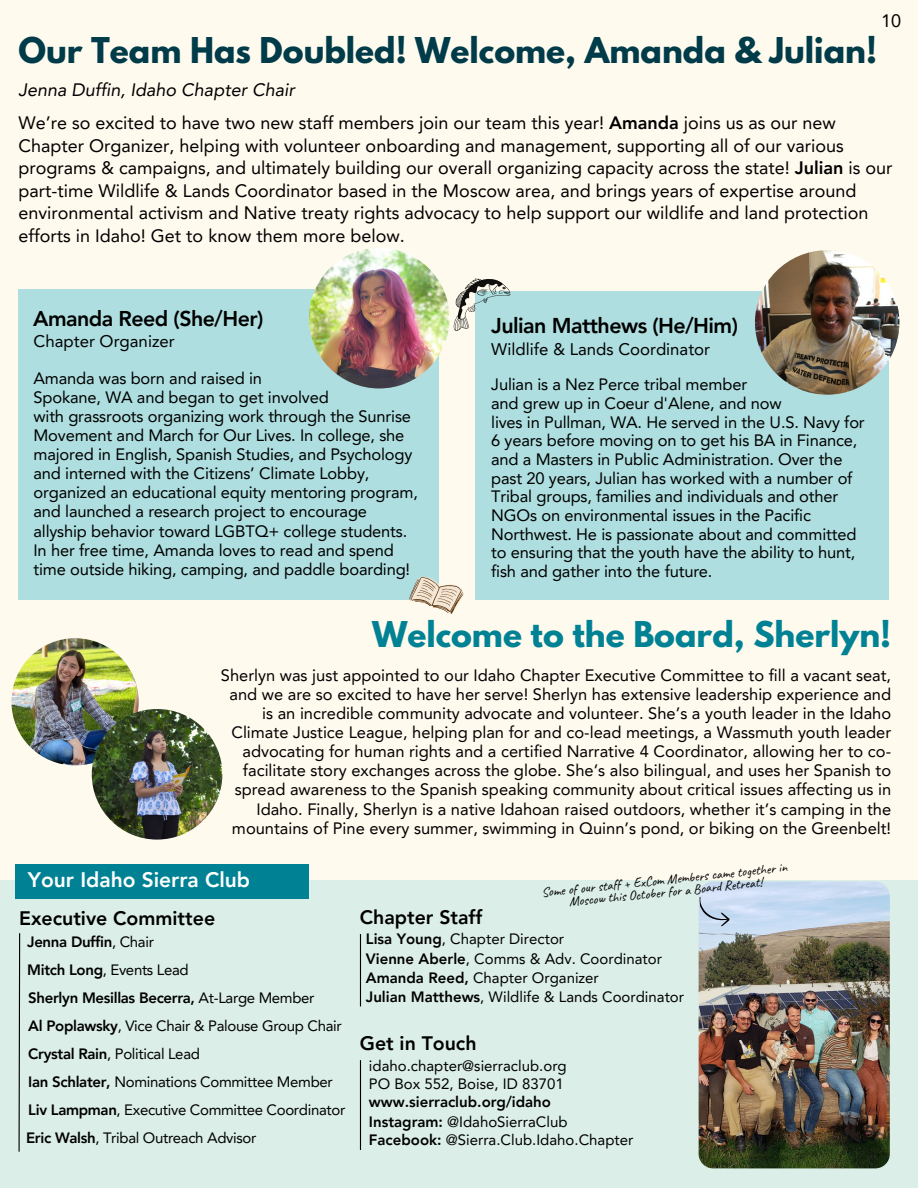
<style>
.page{position:relative;width:918px;height:1188px;background:#fffaee}
.page>*{position:absolute;margin:0;border:0;box-sizing:border-box;transform-origin:0 0}
.t1{font:700 31.5px "League Spartan";color:#003b4a}
.t2{font:700 31.5px "League Spartan";color:#008294}
.t3{font:800 21.45px "Avenir LT Pro";letter-spacing:-.025em;color:#000}
.t4{font:800 21px "Avenir LT Pro";color:#fff}
.t5{font:800 19.5px "Avenir LT Pro";color:#000}
.t6{font:18px/22.5px "Avenir LT Pro";color:#000}
.t7{font:italic 18px "Avenir LT Pro";color:#000}
.t8{font:16.8px "Avenir LT Pro";color:#000}
.t9{font:16.5px/19.2px "Avenir LT Pro";letter-spacing:-.01em;color:#000}
.t10{font:15px "Avenir LT Pro";color:#000}
.t11{font:15px "Avenir LT Pro";letter-spacing:-.02em;color:#000}
.t12{font:800 15px "Avenir LT Pro";letter-spacing:-.02em;color:#000}
.t13{font:800 15px "Avenir LT Pro";color:#000}
.t14{font:13.5px/12.3px "Caveat";color:#000;text-align:center}
.s1{font-weight:800}
.s2{font-weight:400}
</style>
<div class="page">
<div style="left:0;top:880px;width:918px;height:308px;background:#dbeee7"></div>
<div style="left:15px;top:865px;width:294px;height:34px;background:#008294"></div>
<div style="left:19px;top:289px;width:420px;height:311px;background:#aededf"></div>
<img style="left:309px;top:248px;width:141px;height:140px;border-radius:50%">
<div style="left:475px;top:291px;width:413px;height:309px;background:#aededf"></div>
<img style="left:755px;top:250px;width:144px;height:145px;border-radius:50%">
<img style="left:11px;top:638px;width:128px;height:127px;border-radius:50%">
<img style="left:92px;top:709px;width:130px;height:131px;border-radius:50%">
<svg style="left:18px;top:933px;width:3px;height:219px"></svg>
<hr style="left:360px;top:1060px;width:1px;height:90px;background:#000">
<hr style="left:360px;top:934px;width:1px;height:72px;background:#000">
<img style="left:699px;top:882px;width:191px;height:286px;border-radius:15px">
<svg style="left:700px;top:896px;width:30px;height:31px"></svg>
<svg style="left:437px;top:278px;width:74px;height:58px"></svg>
<svg style="left:409px;top:577px;width:55px;height:37px"></svg>
<p class="t6" style="left:881px;top:11px;width:22px">10</p>
<p class="t1" style="left:19px;top:34px;width:860px">Our Team Has Doubled! Welcome, Amanda &amp; Julian!</p>
<p class="t7" style="left:19px;top:83px;width:278px">Jenna Duffin, Idaho Chapter Chair</p>
<p class="t6" style="left:19px;top:113px;width:876px">We’re so excited to have two new staff members join our team this year! <span class="s1">Amanda</span> joins us as our new Chapter Organizer, helping with volunteer onboarding and management, supporting all of our various programs &amp; campaigns, and ultimately building our overall organizing capacity across the state! <span class="s1">Julian</span> is our part-time Wildlife &amp; Lands Coordinator based in the Moscow area, and brings years of expertise around environmental activism and Native treaty rights advocacy to help support our wildlife and land protection efforts in Idaho! Get to know them more below.</p>
<p class="t3" style="left:33px;top:309px;width:232px">Amanda Reed (She/Her)</p>
<p class="t8" style="left:34px;top:334px;width:143px">Chapter Organizer</p>
<p class="t9" style="left:34px;top:370px;width:230px">Amanda was born and raised in</p>
<p class="t9" style="left:34px;top:389px;width:297px">Spokane, WA and began to get involved</p>
<p class="t9" style="left:34px;top:408px;width:386px">with grassroots organizing work through the Sunrise Movement and March for Our Lives. In college, she majored in English, Spanish Studies, and Psychology and interned with the Citizens’ Climate Lobby, organized an educational equity mentoring program, and launched a research project to encourage allyship behavior toward LGBTQ+ college students.<br>In her free time, Amanda loves to read and spend time outside hiking, camping, and paddle boarding!</p>
<p class="t3" style="left:491px;top:316px;width:248px">Julian Matthews (He/Him)</p>
<p class="t8" style="left:491px;top:342px;width:220px">Wildlife &amp; Lands Coordinator</p>
<p class="t9" style="left:491px;top:376px;width:257px">Julian is a Nez Perce tribal member</p>
<p class="t9" style="left:491px;top:395px;width:292px">and grew up in Coeur d'Alene, and now</p>
<p class="t9" style="left:491px;top:414px;width:375px;line-height:18.6px">lives in Pullman, WA. He served in the U.S. Navy for 6 years before moving on to get his BA in Finance, and a Masters in Public Administration. Over the past 20 years, Julian has worked with a number of Tribal groups, families and individuals and other NGOs on environmental issues in the Pacific Northwest. He is passionate about and committed to ensuring that the youth have the ability to hunt, fish and gather into the future.</p>
<p class="t2" style="left:372px;top:618px;width:521px">Welcome to the Board, Sherlyn!</p>
<p class="t9" style="left:221px;top:667px;width:672px;text-align:right">Sherlyn was just appointed to our Idaho Chapter Executive Committee to fill a vacant seat, and we are so excited to have her serve! Sherlyn has extensive leadership experience and is an incredible community advocate and volunteer. She’s a youth leader in the Idaho Climate Justice League, helping plan for and co-lead meetings, a Wassmuth youth leader advocating for human rights and a certified Narrative 4 Coordinator, allowing her to co&shy;facilitate story exchanges across the globe. She’s also bilingual, and uses her Spanish to spread awareness to the Spanish speaking community about critical issues affecting us in Idaho. Finally, Sherlyn is a native Idahoan raised outdoors, whether it’s camping in the mountains of Pine every summer, swimming in Quinn’s pond, or biking on the Greenbelt!</p>
<p class="t4" style="left:28px;top:871px;width:224px">Your Idaho Sierra Club</p>
<p class="t5" style="left:19px;top:910px;width:198px">Executive Committee</p>
<p class="t12" style="left:27px;top:936px;width:128px">Jenna Duffin<span class="s2">, Chair</span></p>
<p class="t11" style="left:27px;top:964px;width:163px"><span class="s1">Mitch Long</span>, Events Lead</p>
<p class="t12" style="left:28px;top:992px;width:288px">Sherlyn Mesillas Becerra, <span class="s2">At-Large Member</span></p>
<p class="t11" style="left:28px;top:1019px;width:315px"><span class="s1">Al Poplawsky</span>, Vice Chair &amp; Palouse Group Chair</p>
<p class="t11" style="left:28px;top:1047px;width:173px"><span class="s1">Crystal Rain</span>, Political Lead</p>
<p class="t11" style="left:28px;top:1075px;width:306px"><span class="s1">Ian Schlater,</span> Nominations Committee Member</p>
<p class="t11" style="left:28px;top:1103px;width:318px"><span class="s1">Liv Lampman</span>, Executive Committee Coordinator</p>
<p class="t11" style="left:26px;top:1131px;width:232px"><span class="s1">Eric Walsh</span>, Tribal Outreach Advisor</p>
<p class="t5" style="left:360px;top:909px;width:124px">Chapter Staff</p>
<p class="t14" style="left:541px;top:887px;width:248px;rotate:-6deg">Some of our staff + ExCom Members came together in<br>Moscow this October for a Board Retreat!</p>
<p class="t10" style="left:366px;top:933px;width:200px"><span class="s1">Lisa Young</span>, Chapter Director</p>
<p class="t10" style="left:366px;top:952px;width:298px"><span class="s1">Vienne Aberle</span>, Comms &amp; Adv. Coordinator</p>
<p class="t10" style="left:366px;top:971px;width:235px"><span class="s1">Amanda Reed,</span> Chapter Organizer</p>
<p class="t10" style="left:366px;top:990px;width:320px"><span class="s1">Julian Matthews</span>, Wildlife &amp; Lands Coordinator</p>
<p class="t5" style="left:360px;top:1035px;width:118px">Get in Touch</p>
<p class="t10" style="left:369px;top:1060px;width:199px">idaho.chapter@sierraclub.org</p>
<p class="t10" style="left:369px;top:1078px;width:196px">PO Box 552, Boise, ID 83701</p>
<p class="t13" style="left:369px;top:1096px;width:184px">www.sierraclub.org/idaho</p>
<p class="t10" style="left:369px;top:1116px;width:200px"><span class="s1">Instagram:</span> @IdahoSierraClub</p>
<p class="t10" style="left:369px;top:1134px;width:266px"><span class="s1">Facebook:</span> @Sierra.Club.Idaho.Chapter</p>
</div>
